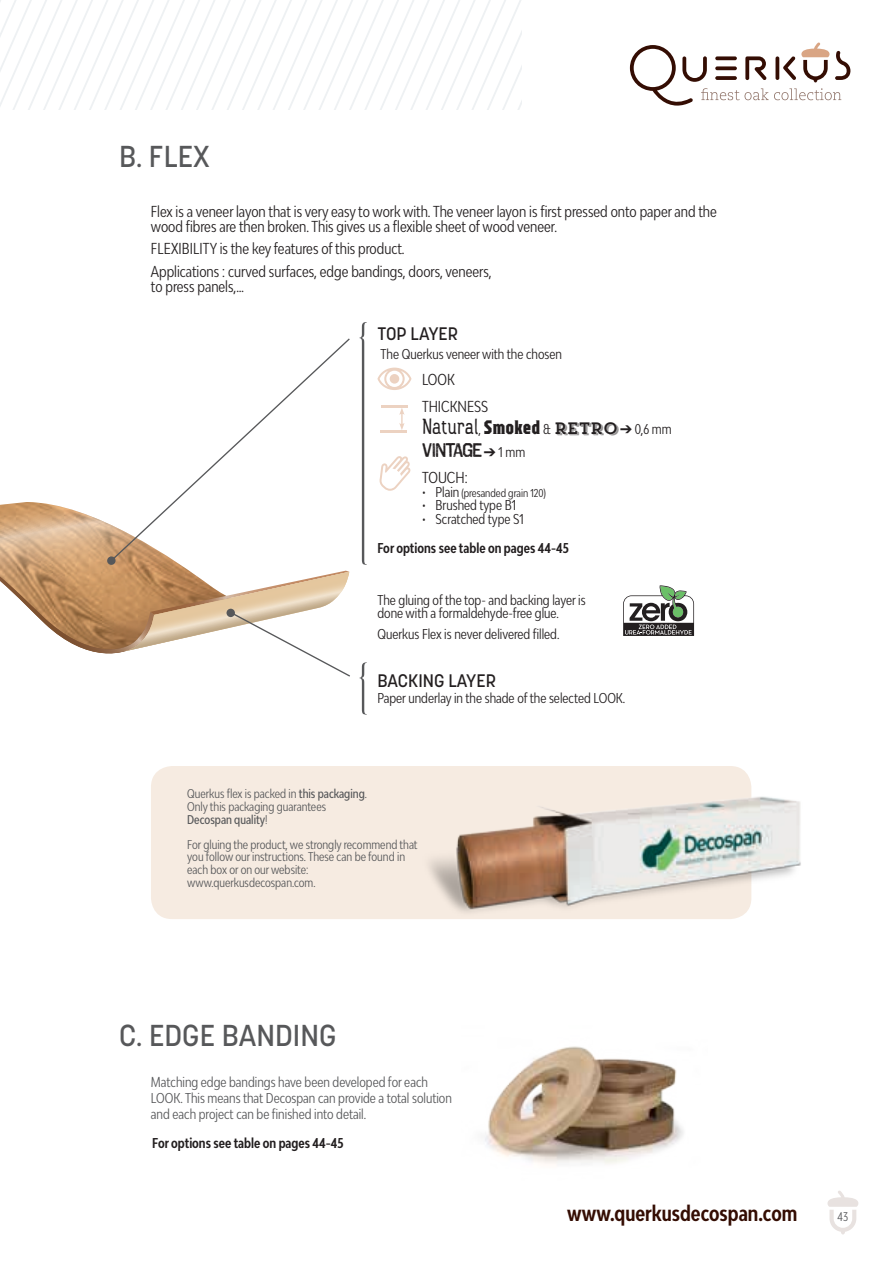
<style>
.page{position:relative;width:893px;height:1263px;background:#fff}
.page>*{position:absolute;margin:0;border:0;box-sizing:border-box;transform-origin:0 0}
.t1{font:500 30px "Korolev";color:#57585a}
.t2{font:24px "Rainier North 300";color:#231f20}
.t3{font:700 ultra-condensed 21px "Bw Modelica";color:#340d03}
.t4{font:700 19.5px "Octin Vintage A Rg";color:#231f20}
.t5{font:500 18px "Korolev";color:#231f20}
.t6{font:ultra-condensed 15px/15px "Bw Modelica";color:#231f20}
.t7{font:ultra-condensed 13.5px/13.5px "Bw Modelica";color:#231f20}
.t8{font:ultra-condensed 13.5px/16.2px "Bw Modelica";color:#57585a}
.t9{font:700 ultra-condensed 13.5px "Bw Modelica";color:#231f20}
.t10{font:ultra-condensed 12px/12.6px "Bw Modelica";color:#57585a}
.t11{font:ultra-condensed 11.85px "Bw Modelica";color:#57585a}
.t12{font:ultra-condensed 10.8px "Bw Modelica";color:#231f20}
.s1{font-family:"Bw Modelica";font-stretch:ultra-condensed;font-size:13.5px}
.s2{font-family:"TT Octas";font-weight:900;font-size:19.5px}
.s3{font-family:"Trend Slab Four";font-size:16.5px}
.s4{font-size:13.5px}
.s5{font-weight:500}
</style>
<div class="page">
<svg style="left:0;top:0;width:521px;height:110px"></svg>
<div style="left:151px;top:766px;width:600px;height:153px;background:#f6ebe1;border-radius:21px"></div>
<img style="left:429px;top:778px;width:372px;height:141px">
<svg style="left:623px;top:585px;width:71px;height:51px"></svg>
<svg style="left:0;top:502px;width:350px;height:175px"></svg>
<div style="left:227px;top:609px;width:8px;height:8px;background:#57585a;border-radius:50%"></div>
<svg style="left:109px;top:338px;width:241px;height:225px"></svg>
<svg style="left:359px;top:322px;width:8px;height:243px"></svg>
<svg style="left:359px;top:662px;width:8px;height:53px"></svg>
<svg style="left:377px;top:368px;width:34px;height:22px"></svg>
<svg style="left:379px;top:456px;width:31px;height:35px"></svg>
<hr style="left:382px;top:405px;width:26px;height:3px;background:#d9a584">
<hr style="left:381px;top:430px;width:26px;height:3px;background:#d9a584">
<svg style="left:399px;top:408px;width:6px;height:22px"></svg>
<img style="left:485px;top:1046px;width:198px;height:118px">
<svg style="left:630px;top:42px;width:221px;height:64px"></svg>
<svg style="left:827px;top:1190px;width:31px;height:44px"></svg>
<h1 class="t1" style="left:119px;top:138px;width:92px">B. FLEX</h1>
<p class="t6" style="left:151px;top:203px;width:567px">Flex is a veneer layon that is very easy to work with. The veneer layon is first pressed onto paper and the wood fibres are then broken. This gives us a flexible sheet of wood veneer.</p>
<p class="t6" style="left:151px;top:237px;width:342px;line-height:22.6px">FLEXIBILITY is the key features of this product.<br>Applications : curved surfaces, edge bandings, doors, veneers,</p>
<p class="t6" style="left:151px;top:279px;width:94px">to press panels,…</p>
<p class="t5" style="left:377px;top:322px;width:82px">TOP LAYER</p>
<p class="t7" style="left:381px;top:347px;width:183px">The Querkus veneer with the chosen</p>
<p class="t6" style="left:422px;top:366px;width:68px;line-height:26.5px">LOOK<br>THICKNESS</p>
<h2 class="t2" style="left:422px;top:412px;width:251px">Natural<span class="s1">,</span> <span class="s2">Smoked</span> <span class="s1">&amp;</span> <span class="s3">RETRO</span>➔ <span class="s1">0,6 mm</span></h2>
<h3 class="t4" style="left:422px;top:438px;width:19px">VINTAGE</h3>
<p class="t7" style="left:484px;top:444px;width:43px">➔ 1 mm</p>
<p class="t6" style="left:422px;top:470px;width:47px">TOUCH:</p>
<p class="t12" style="left:422px;top:485px;width:125px"><span class="s4">• Plain</span> (presanded grain 120)</p>
<p class="t7" style="left:422px;top:498px;width:95px">• Brushed type B1</p>
<p class="t7" style="left:422px;top:511px;width:103px">• Scratched type S1</p>
<p class="t9" style="left:377px;top:539px;width:193px">For options see table on pages 44-45</p>
<p class="t7" style="left:377px;top:593px;width:210px">The gluing of the top- and backing layer is done with a formaldehyde-free glue.</p>
<p class="t7" style="left:377px;top:627px;width:184px">Querkus Flex is never delivered filled.</p>
<p class="t5" style="left:377px;top:669px;width:120px">BACKING LAYER</p>
<p class="t7" style="left:377px;top:691px;width:249px">Paper underlay in the shade of the selected LOOK.</p>
<p class="t10" style="left:187px;top:787px;width:181px">Querkus flex is packed in <span class="s5">this packaging</span>.<br>Only this packaging guarantees<br><span class="s5">Decospan quality</span>!</p>
<p class="t10" style="left:187px;top:838px;width:232px">For gluing the product, we strongly recommend that you follow our instructions. These can be found in each box or on our website: www.querkusdecospan.com.</p>
<h1 class="t1" style="left:119px;top:1016px;width:219px">C. EDGE BANDING</h1>
<p class="t8" style="left:151px;top:1073px;width:302px">Matching edge bandings have been developed for each<br>LOOK. This means that Decospan can provide a total solution and each project can be finished into detail.</p>
<p class="t9" style="left:152px;top:1134px;width:193px">For options see table on pages 44-45</p>
<h3 class="t3" style="left:567px;top:1199px;width:231px">www.querkusdecospan.com</h3>
<p class="t11" style="left:837px;top:1208px;width:12px">43</p>
</div>
